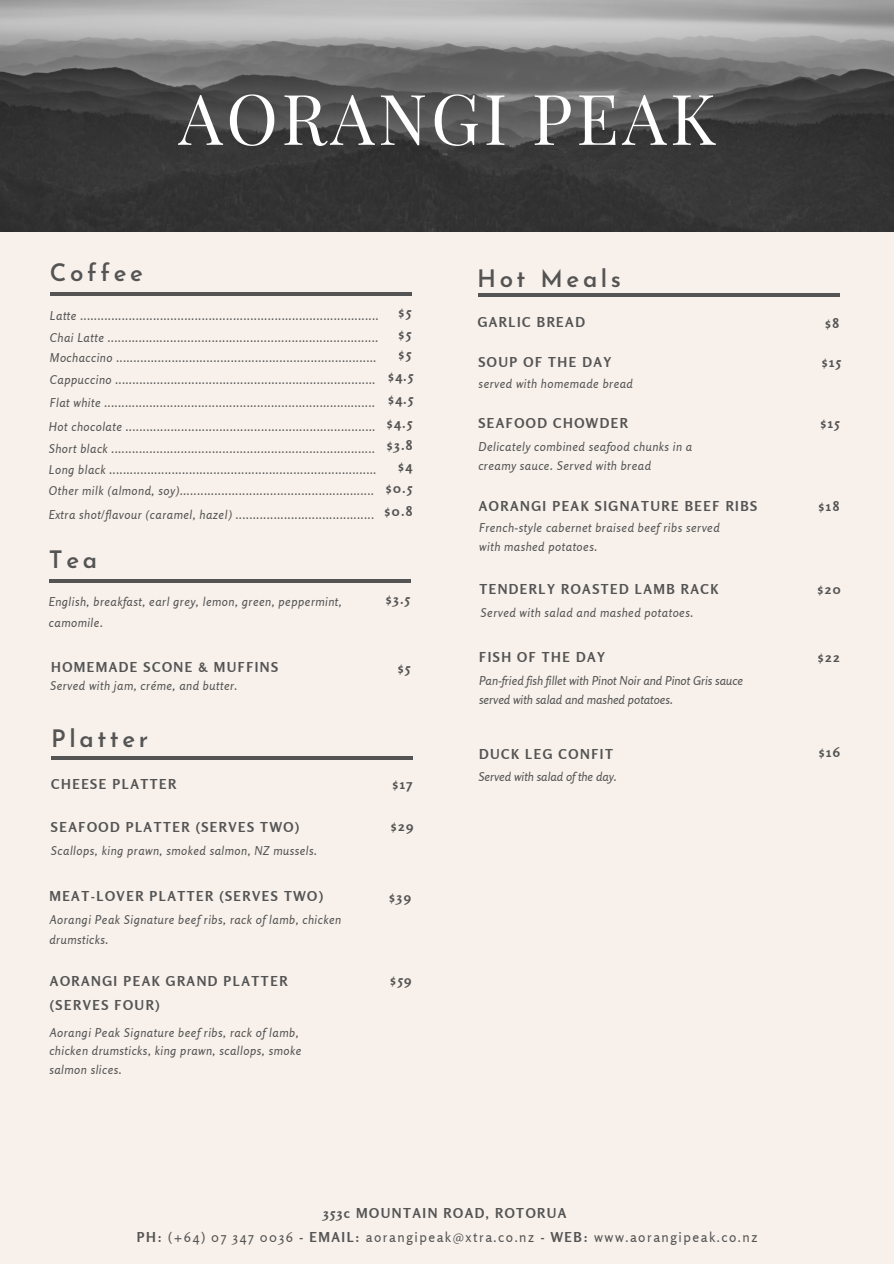
<style>
.page{position:relative;width:894px;height:1264px;background:#fff}
.page>*{position:absolute;margin:0;border:0;box-sizing:border-box;transform-origin:0 0}
.t1{font:69.9px "Playfair Display";letter-spacing:.05em;color:#fff}
.t2{font:600 24px "Josefin Sans";letter-spacing:.15em;color:#545454}
.t3{font:700 13.65px/24.2px "Rosario";letter-spacing:.11em;color:#545454}
.t4{font:13.65px/24.2px "Rosario";letter-spacing:.11em;color:#545454;text-align:center}
.t5{font:italic 12.15px/18.6px "Rosario";letter-spacing:.04em;color:#545454}
.t6{font:italic 12.15px/18.6px "Rosario";color:#545454}
.s1{font-weight:700}
</style>
<div class="page">
<div style="left:0;top:0;width:893px;height:1263px;background:#f8f1eb"></div>
<hr style="left:477px;top:293px;width:362px;height:3px;background:#545454">
<img style="left:0;top:0;width:893px;height:232px">
<hr style="left:51px;top:292px;width:361px;height:4px;background:#545454">
<hr style="left:49px;top:579px;width:362px;height:3px;background:#545454">
<hr style="left:52px;top:756px;width:361px;height:3px;background:#545454">
<h1 class="t1" style="left:178px;top:69px;width:538px">AORANGI PEAK</h1>
<h2 class="t2" style="left:50px;top:263px;width:94px">Coffee</h2>
<p class="t5" style="left:50px;top:306px;width:330px">Latte ......................................................................................</p>
<p class="t3" style="left:398px;top:300px;width:14px">$5</p>
<p class="t5" style="left:50px;top:328px;width:330px">Chai Latte ..............................................................................</p>
<p class="t3" style="left:398px;top:321px;width:14px">$5</p>
<p class="t5" style="left:50px;top:348px;width:328px">Mochaccino ...........................................................................</p>
<p class="t3" style="left:398px;top:342px;width:14px">$5</p>
<p class="t5" style="left:50px;top:370px;width:327px">Cappuccino ...........................................................................</p>
<p class="t3" style="left:388px;top:364px;width:27px">$4.5</p>
<p class="t5" style="left:50px;top:393px;width:326px">Flat white ..............................................................................</p>
<p class="t3" style="left:388px;top:387px;width:27px">$4.5</p>
<p class="t5" style="left:49px;top:417px;width:328px">Hot chocolate ........................................................................</p>
<p class="t3" style="left:387px;top:411px;width:27px">$4.5</p>
<p class="t5" style="left:49px;top:438px;width:365px;line-height:20.5px">Short black ............................................................................ <sup>$3.8<br></sup>Long black .............................................................................</p>
<p class="t3" style="left:398px;top:453px;width:16px">$4</p>
<p class="t5" style="left:49px;top:481px;width:327px">Other milk (almond, soy)........................................................</p>
<p class="t3" style="left:386px;top:475px;width:28px">$0.5</p>
<p class="t5" style="left:49px;top:504px;width:365px">Extra shot/flavour (caramel, hazel) ........................................ <sup>$0.8</sup></p>
<h2 class="t2" style="left:49px;top:549px;width:50px">Tea</h2>
<p class="t5" style="left:49px;top:592px;width:294px">English, breakfast, earl grey, lemon, green, peppermint,</p>
<p class="t3" style="left:386px;top:586px;width:26px">$3.5</p>
<p class="t5" style="left:49px;top:613px;width:56px">camomile.</p>
<p class="t3" style="left:51px;top:655px;width:228px">HOMEMADE SCONE &amp; MUFFINS</p>
<p class="t3" style="left:397px;top:655px;width:14px">$5</p>
<p class="t5" style="left:50px;top:676px;width:189px">Served with jam, créme, and butter.</p>
<h2 class="t2" style="left:51px;top:729px;width:99px">Platter</h2>
<p class="t3" style="left:51px;top:772px;width:127px">CHEESE PLATTER</p>
<p class="t3" style="left:392px;top:771px;width:21px">$17</p>
<p class="t3" style="left:51px;top:814px;width:249px">SEAFOOD PLATTER (SERVES TWO)</p>
<p class="t3" style="left:391px;top:814px;width:24px">$29</p>
<p class="t5" style="left:51px;top:840px;width:268px">Scallops, king prawn, smoked salmon, NZ mussels.</p>
<p class="t3" style="left:49px;top:883px;width:275px">MEAT-LOVER PLATTER (SERVES TWO)</p>
<p class="t3" style="left:389px;top:884px;width:23px">$39</p>
<p class="t5" style="left:49px;top:908px;width:293px;line-height:20.9px">Aorangi Peak Signature beef ribs, rack of lamb, chicken drumsticks.</p>
<p class="t3" style="left:50px;top:968px;width:239px">AORANGI PEAK GRAND PLATTER (SERVES FOUR)</p>
<p class="t3" style="left:390px;top:968px;width:23px">$59</p>
<p class="t5" style="left:49px;top:1022px;width:253px">Aorangi Peak Signature beef ribs, rack of lamb, chicken drumsticks, king prawn, scallops, smoke salmon slices.</p>
<h2 class="t2" style="left:477px;top:269px;width:145px">Hot Meals</h2>
<p class="t3" style="left:477px;top:310px;width:109px">GARLIC BREAD</p>
<p class="t3" style="left:825px;top:310px;width:15px">$8</p>
<p class="t3" style="left:478px;top:350px;width:135px">SOUP OF THE DAY</p>
<p class="t3" style="left:821px;top:350px;width:21px">$15</p>
<p class="t5" style="left:478px;top:374px;width:156px">served with homemade bread</p>
<p class="t3" style="left:478px;top:411px;width:151px">SEAFOOD CHOWDER</p>
<p class="t5" style="left:478px;top:437px;width:215px">Delicately combined seafood chunks in a creamy sauce. Served with bread</p>
<p class="t3" style="left:820px;top:411px;width:21px">$15</p>
<p class="t3" style="left:478px;top:494px;width:280px">AORANGI PEAK SIGNATURE BEEF RIBS</p>
<p class="t3" style="left:818px;top:494px;width:22px">$18</p>
<p class="t5" style="left:479px;top:518px;width:242px">French-style cabernet braised beef ribs served with mashed potatoes.</p>
<p class="t3" style="left:479px;top:576px;width:241px">TENDERLY ROASTED LAMB RACK</p>
<p class="t3" style="left:817px;top:576px;width:25px">$20</p>
<p class="t5" style="left:480px;top:603px;width:214px">Served with salad and mashed potatoes.</p>
<p class="t3" style="left:479px;top:644px;width:127px">FISH OF THE DAY</p>
<p class="t3" style="left:817px;top:644px;width:23px">$22</p>
<p class="t6" style="left:479px;top:671px;width:265px">Pan-fried fish fillet with Pinot Noir and Pinot Gris sauce served with salad and mashed potatoes.</p>
<p class="t3" style="left:479px;top:741px;width:135px">DUCK LEG CONFIT</p>
<p class="t6" style="left:478px;top:767px;width:140px">Served with salad of the day.</p>
<p class="t3" style="left:818px;top:739px;width:23px">$16</p>
<p class="t4" style="left:137px;top:1200px;width:622px"><span class="s1">353c MOUNTAIN ROAD, ROTORUA<br>PH:</span> (+64) 07 347 0036 <span class="s1">- EMAIL:</span> aorangipeak@xtra.co.nz <span class="s1">- WEB:</span> www.aorangipeak.co.nz</p>
</div>
